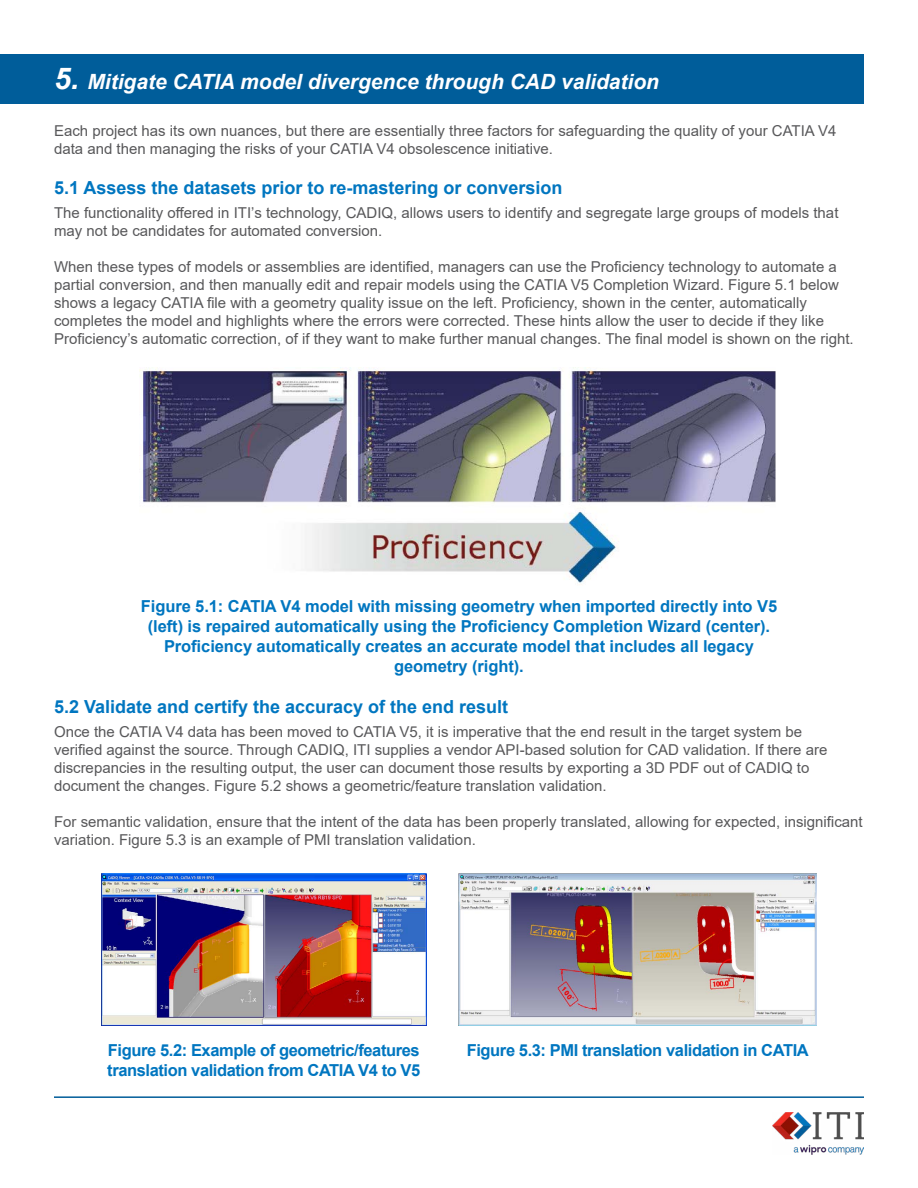
<style>
.page{position:relative;width:918px;height:1188px;background:#fff}
.page>*{position:absolute;margin:0;border:0;box-sizing:border-box;transform-origin:0 0}
.t1{font:italic 700 21px "Arial";color:#fff}
.t2{font:700 18px "Arial";color:#0076c0}
.t3{font:700 16.5px/19.8px "Arial";letter-spacing:-.005em;color:#0076c0;text-align:center}
.t4{font:700 16.5px/19.8px "Arial";letter-spacing:-.025em;color:#0076c0}
.t5{font:15px/18px "Arial";color:#58585a}
.s1{font-size:30px}
</style>
<div class="page">
<div style="left:0;top:54px;width:864px;height:50px;background:#005d9a"></div>
<img style="left:772px;top:1113px;width:92px;height:42px">
<hr style="left:54px;top:1096px;width:810px;height:2px;background:#005d9a">
<img style="left:139px;top:367px;width:637px;height:216px">
<img style="left:102px;top:873px;width:324px;height:153px">
<img style="left:459px;top:873px;width:357px;height:153px">
<h1 class="t1" style="left:54px;top:68px;width:607px"><span class="s1">5.</span> Mitigate CATIA model divergence through CAD validation</h1>
<p class="t5" style="left:54px;top:122px;width:784px">Each project has its own nuances, but there are essentially three factors for safeguarding the quality of your CATIA V4 data and then managing the risks of your CATIA V4 obsolescence initiative.</p>
<p class="t2" style="left:54px;top:175px;width:510px">5.1 Assess the datasets prior to re-mastering or conversion</p>
<p class="t5" style="left:54px;top:203px;width:786px">The functionality offered in ITI’s technology, CADIQ, allows users to identify and segregate large groups of models that may not be candidates for automated conversion.</p>
<p class="t5" style="left:54px;top:257px;width:801px">When these types of models or assemblies are identified, managers can use the Proficiency technology to automate a partial conversion, and then manually edit and repair models using the CATIA V5 Completion Wizard. Figure 5.1 below shows a legacy CATIA file with a geometry quality issue on the left. Proficiency, shown in the center, automatically completes the model and highlights where the errors were corrected. These hints allow the user to decide if they like Proficiency’s automatic correction, of if they want to make further manual changes. The final model is shown on the right.</p>
<p class="t3" style="left:141px;top:597px;width:638px">Figure 5.1: CATIA V4 model with missing geometry when imported directly into V5 (left) is repaired automatically using the Proficiency Completion Wizard (center).<br>Proficiency automatically creates an accurate model that includes all legacy geometry (right).</p>
<p class="t2" style="left:54px;top:694px;width:456px">5.2 Validate and certify the accuracy of the end result</p>
<p class="t5" style="left:54px;top:723px;width:775px">Once the CATIA V4 data has been moved to CATIA V5, it is imperative that the end result in the target system be verified against the source. Through CADIQ, ITI supplies a vendor API-based solution for CAD validation. If there are discrepancies in the resulting output, the user can document those results by exporting a 3D PDF out of CADIQ to document the changes. Figure 5.2 shows a geometric/feature translation validation.</p>
<p class="t5" style="left:54px;top:813px;width:810px">For semantic validation, ensure that the intent of the data has been properly translated, allowing for expected, insignificant variation. Figure 5.3 is an example of PMI translation validation.</p>
<p class="t4" style="left:107px;top:1040px;width:315px">Figure 5.2: Example of geometric/features translation validation from CATIA V4 to V5</p>
<p class="t4" style="left:467px;top:1040px;width:343px">Figure 5.3: PMI translation validation in CATIA</p>
</div>
